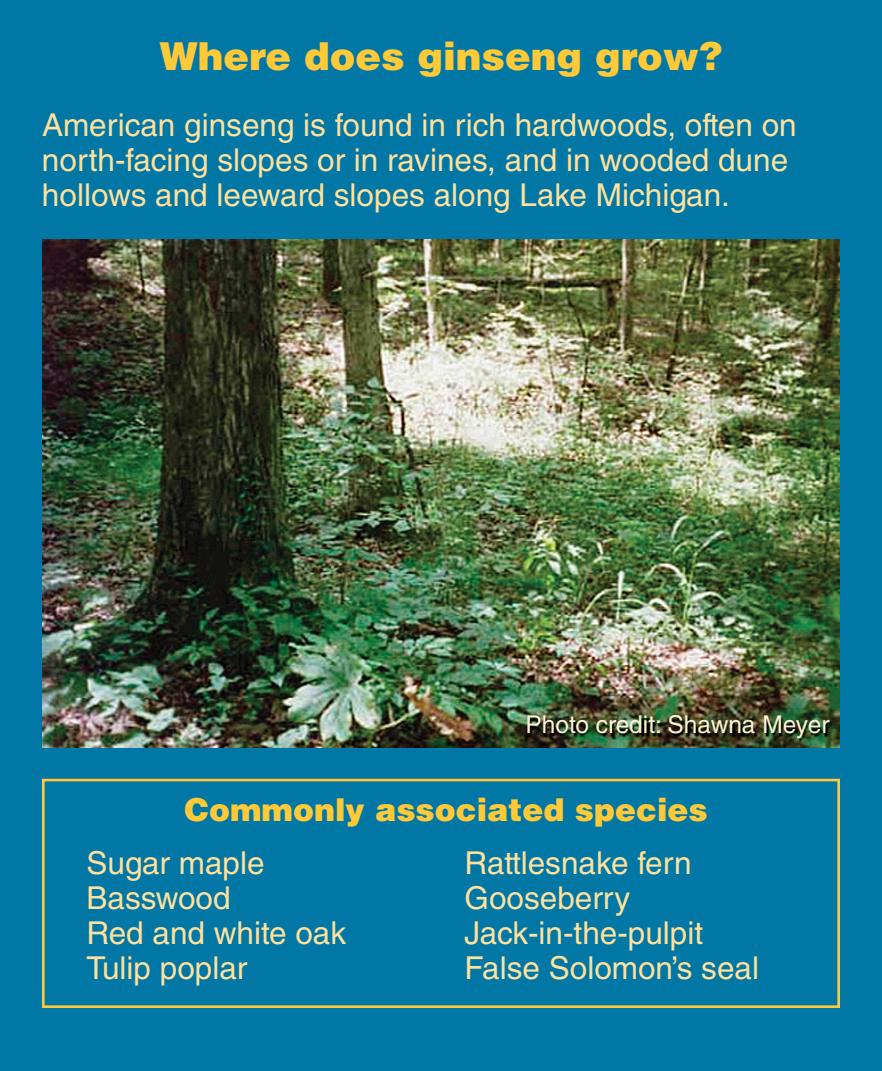
<style>
.page{position:relative;width:882px;height:1071px;background:#0077a5}
.page>*{position:absolute;margin:0;border:0;box-sizing:border-box;transform-origin:0 0}
.t1{font:900 38.5px "Helvetica LT Std";color:#ffc938}
.t2{font:31.5px/35px "Helvetica LT Std";color:#ffe19d}
.t3{font:900 31.5px "Helvetica LT Std";color:#ffc938}
.t4{font:24.5px "Helvetica LT Std";color:#fef2d5}
</style>
<div class="page">
<div style="left:42px;top:779px;width:798px;height:229px;border:3px solid #ffc938"></div>
<img style="left:42px;top:240px;width:798px;height:507px">
<img style="left:451px;top:688px;width:389px;height:60px">
<p class="t1" style="left:159px;top:42px;width:565px">Where does ginseng grow?</p>
<p class="t2" style="left:42px;top:111px;width:756px">American ginseng is found in rich hardwoods, often on north-facing slopes or in ravines, and in wooded dune hollows and leeward slopes along Lake Michigan.</p>
<p class="t4" style="left:525px;top:715px;width:306px">Photo credit: Shawna Meyer</p>
<p class="t3" style="left:185px;top:799px;width:525px">Commonly associated species</p>
<p class="t2" style="left:87px;top:848px;width:179px">Sugar maple</p>
<p class="t2" style="left:465px;top:848px;width:228px">Rattlesnake fern</p>
<p class="t2" style="left:87px;top:883px;width:146px">Basswood</p>
<p class="t2" style="left:465px;top:883px;width:167px">Gooseberry</p>
<p class="t2" style="left:87px;top:918px;width:261px">Red and white oak</p>
<p class="t2" style="left:465px;top:918px;width:240px">Jack-in-the-pulpit</p>
<p class="t2" style="left:87px;top:953px;width:162px">Tulip poplar</p>
<p class="t2" style="left:465px;top:953px;width:296px">False Solomon’s seal</p>
</div>
